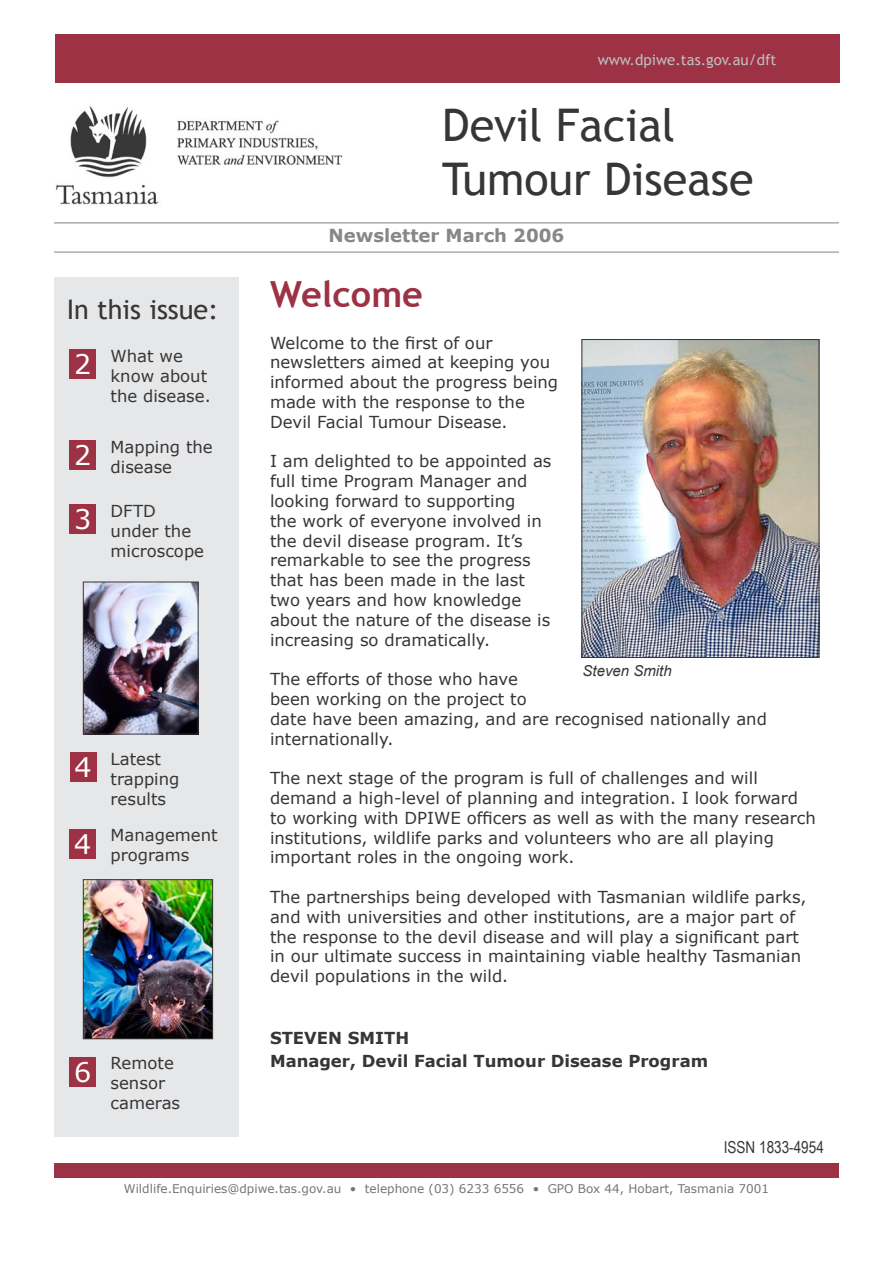
<style>
.page{position:relative;width:893px;height:1263px;background:#fff}
.page>*{position:absolute;margin:0;border:0;box-sizing:border-box;transform-origin:0 0}
.t1{font:45px "Trebuchet MS";color:#373535}
.t2{font:700 36px "Trebuchet MS";color:#9c3244}
.t3{font:27px "Trebuchet MS";color:#373535}
.t4{font:27px "Verdana";color:#fff}
.t5{font:700 18px "Verdana";color:#858789}
.t6{font:16.5px/19.8px "Verdana";color:#373535}
.t7{font:700 16.5px "Verdana";color:#373535}
.t8{font:16.5px "Arial Narrow";color:#373535}
.t9{font:15px "Trebuchet MS";color:#bdbfc1}
.t10{font:italic 15px "Arial";color:#373535}
.t11{font:12px "Verdana";color:#737577}
</style>
<div class="page">
<div style="left:55px;top:34px;width:785px;height:49px;background:#9c3244"></div>
<img style="left:55px;top:106px;width:288px;height:99px">
<hr style="left:54px;top:222px;width:785px;height:2px;background:#aaacae">
<hr style="left:54px;top:251px;width:785px;height:2px;background:#aaacae">
<div style="left:54px;top:1163px;width:784px;height:14px;background:#9c3244"></div>
<div style="left:54px;top:277px;width:184px;height:859px;background:#e6e7e8"></div>
<img style="left:584px;top:341px;width:233px;height:315px">
<div style="left:582px;top:339px;width:237px;height:319px;border:1px solid #373535"></div>
<div style="left:70px;top:349px;width:26px;height:30px;background:#9c3244"></div>
<img style="left:85px;top:584px;width:111px;height:148px">
<div style="left:83px;top:582px;width:115px;height:152px;border:1px solid #373535"></div>
<img style="left:85px;top:881px;width:126px;height:156px">
<div style="left:83px;top:879px;width:130px;height:160px;border:1px solid #373535"></div>
<div style="left:70px;top:504px;width:26px;height:30px;background:#9c3244"></div>
<div style="left:70px;top:440px;width:26px;height:30px;background:#9c3244"></div>
<div style="left:70px;top:752px;width:26px;height:30px;background:#9c3244"></div>
<div style="left:70px;top:829px;width:26px;height:29px;background:#9c3244"></div>
<div style="left:70px;top:1057px;width:26px;height:30px;background:#9c3244"></div>
<p class="t9" style="left:598px;top:51px;width:180px">www.dpiwe.tas.gov.au/dft</p>
<p class="t3" style="left:67px;top:293px;width:153px">In this issue:</p>
<p class="t4" style="left:74px;top:347px;width:19px">2</p>
<p class="t6" style="left:111px;top:346px;width:102px">What we know about the disease.</p>
<p class="t4" style="left:74px;top:438px;width:19px">2</p>
<p class="t4" style="left:74px;top:502px;width:19px">3</p>
<p class="t6" style="left:111px;top:436px;width:104px">Mapping the disease</p>
<p class="t6" style="left:111px;top:501px;width:95px">DFTD under the microscope</p>
<p class="t4" style="left:75px;top:750px;width:19px">4</p>
<p class="t4" style="left:74px;top:826px;width:19px">4</p>
<p class="t6" style="left:111px;top:749px;width:70px">Latest trapping results</p>
<p class="t6" style="left:111px;top:824px;width:109px">Management programs</p>
<p class="t4" style="left:74px;top:1055px;width:19px">6</p>
<p class="t6" style="left:111px;top:1053px;width:71px">Remote sensor cameras</p>
<p class="t1" style="left:442px;top:98px;width:235px">Devil Facial</p>
<p class="t1" style="left:442px;top:152px;width:313px">Tumour Disease</p>
<p class="t5" style="left:329px;top:224px;width:237px">Newsletter March 2006</p>
<p class="t2" style="left:270px;top:272px;width:154px">Welcome</p>
<p class="t6" style="left:270px;top:332px;width:290px">Welcome to the first of our newsletters aimed at keeping you informed about the progress being made with the response to the<br>Devil Facial Tumour Disease.</p>
<p class="t6" style="left:270px;top:451px;width:283px">I am delighted to be appointed as full time Program Manager and looking forward to supporting<br>the work of everyone involved in the devil disease program. It’s remarkable to see the progress that has been made in the last two years and how knowledge about the nature of the disease is increasing so dramatically.</p>
<p class="t6" style="left:270px;top:669px;width:498px">The efforts of those who have<br>been working on the project to<br>date have been amazing, and are recognised nationally and internationally.</p>
<p class="t6" style="left:270px;top:768px;width:547px">The next stage of the program is full of challenges and will demand a high-level of planning and integration. I look forward to working with DPIWE officers as well as with the many research institutions, wildlife parks and volunteers who are all playing important roles in the ongoing work.</p>
<p class="t6" style="left:270px;top:886px;width:538px">The partnerships being developed with Tasmanian wildlife parks, and with universities and other institutions, are a major part of the response to the devil disease and will play a significant part in our ultimate success in maintaining viable healthy Tasmanian devil populations in the wild.</p>
<p class="t10" style="left:583px;top:661px;width:91px">Steven Smith</p>
<p class="t7" style="left:270px;top:1028px;width:141px">STEVEN SMITH</p>
<p class="t7" style="left:270px;top:1050px;width:440px">Manager, Devil Facial Tumour Disease Program</p>
<p class="t8" style="left:724px;top:1135px;width:102px">ISSN 1833-4954</p>
<p class="t11" style="left:124px;top:1180px;width:647px">Wildlife.Enquiries@dpiwe.tas.gov.au • telephone (03) 6233 6556 • GPO Box 44, Hobart, Tasmania 7001</p>
</div>
